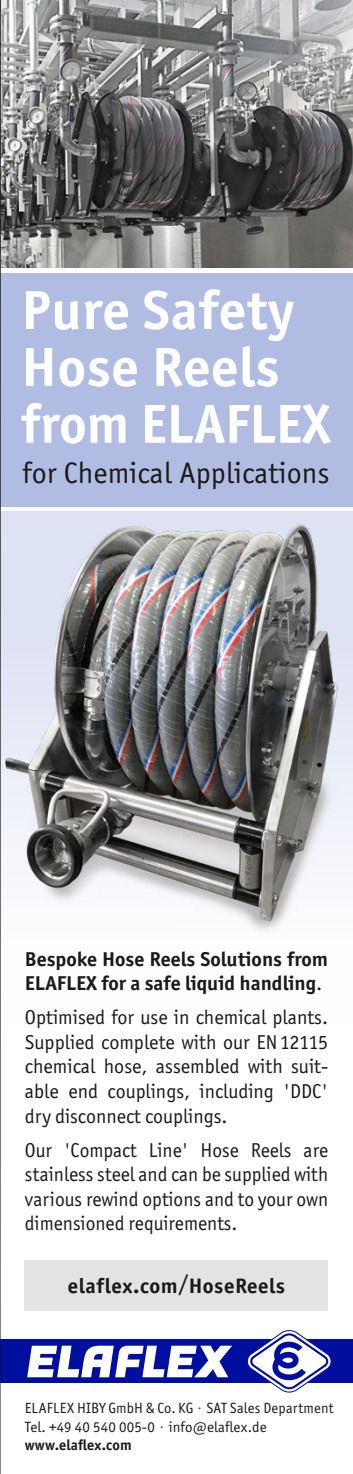
<style>
.page{position:relative;width:353px;height:1474px;background:#fff}
.page>*{position:absolute;margin:0;border:0;box-sizing:border-box;transform-origin:0 0}
.t1{font:700 55.12px "Officina Sans ITC Std";letter-spacing:.01em;color:#fff}
.t2{font:29.75px "Officina Sans ITC Std";letter-spacing:.005em;color:#1a1a18}
.t3{font:700 21px "Officina Sans ITC Std";letter-spacing:.025em;color:#1a1a18}
.t4{font:20.12px/24.5px "Officina Sans ITC Std";color:#1a1a18;text-align:justify}
.t5{font:700 20.12px/24.5px "Officina Sans ITC Std";color:#1a1a18}
.t6{font:14.88px "Officina Sans ITC Std";letter-spacing:.01em;color:#1a1a18}
.t7{font:700 14.88px "Officina Sans ITC Std";letter-spacing:.01em;color:#1a1a18}
.s1{font-weight:400}
.s2{font-weight:500}
</style>
<div class="page">
<div style="left:0;top:273px;width:352px;height:233px;background:#b0bce1"></div>
<img style="left:1px;top:0;width:351px;height:267px">
<img style="left:1px;top:506px;width:351px;height:425px">
<div style="left:25px;top:1260px;width:302px;height:50px;background:#e3e3e3"></div>
<div style="left:0;top:1339px;width:352px;height:44px;background:#000f9f"></div>
<svg style="left:247px;top:1330px;width:84px;height:62px"></svg>
<svg style="left:27px;top:1345px;width:205px;height:32px"></svg>
<hr style="left:0;top:0;width:1px;height:1473px;background:#1a1a18">
<p class="t1" style="left:21px;top:276px;width:273px">Pure Safety</p>
<p class="t1" style="left:21px;top:333px;width:259px">Hose Reels</p>
<p class="t1" style="left:21px;top:390px;width:310px">from ELAFLEX</p>
<p class="t2" style="left:22px;top:456px;width:308px">for Chemical Applications</p>
<p class="t5" style="left:25px;top:946px;width:304px">Bespoke Hose Reels Solutions from<br>ELAFLEX for a safe liquid handling<span class="s1">.</span></p>
<p class="t4" style="left:25px;top:1005px;width:304px">Optimised for use in chemical plants.<br>Supplied complete with our EN12115 chemical hose, assembled with suit&shy;able end couplings, including 'DDC' dry disconnect couplings.</p>
<p class="t4" style="left:25px;top:1137px;width:304px">Our 'Compact Line' Hose Reels are stainless steel and can be supplied with various rewind options and to your own dimensioned requirements.</p>
<p class="t3" style="left:68px;top:1272px;width:218px">elaflex.com<span class="s2">/</span>HoseReels</p>
<p class="t6" style="left:25px;top:1399px;width:310px">ELAFLEX HIBY GmbH &amp; Co. KG · SAT Sales Department</p>
<p class="t6" style="left:25px;top:1418px;width:243px">Tel. +49 40 540 005-0 · info@elaflex.de</p>
<p class="t7" style="left:25px;top:1435px;width:108px">www.elaflex.com</p>
</div>
